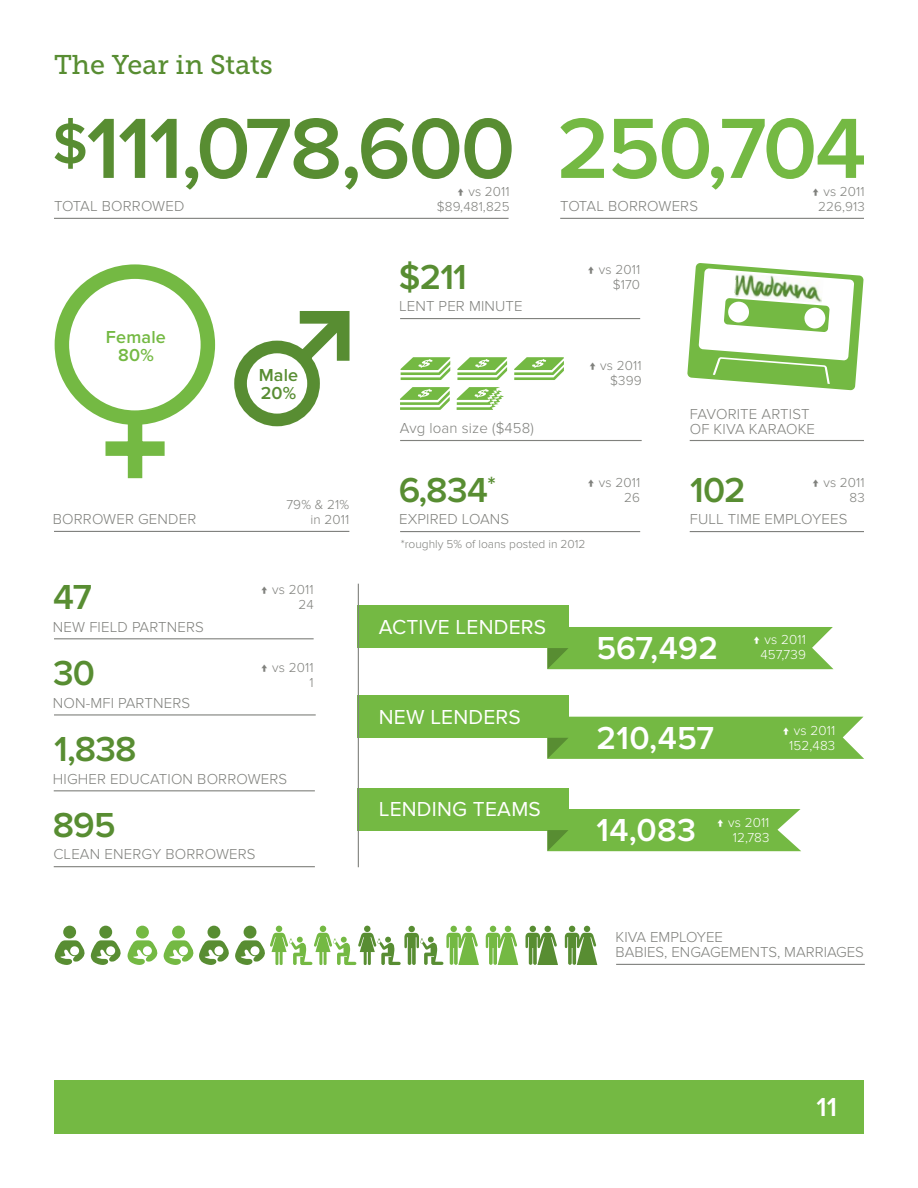
<style>
.page{position:relative;width:918px;height:1188px;background:#fff}
.page>*{position:absolute;margin:0;border:0;box-sizing:border-box;transform-origin:0 0}
.t1{font:600 88.5px "Proxima Nova";letter-spacing:-.025em;color:#588d32}
.t2{font:600 36px "Proxima Nova";letter-spacing:-.025em;color:#588d32}
.t3{font:600 33px "Proxima Nova";letter-spacing:.01em;color:#fffffe}
.t4{font:27px "Museo Slab 500";color:#588d32}
.t5{font:600 27px "Proxima Nova";color:#fffffe}
.t6{font:21px "Proxima Nova";letter-spacing:.01em;color:#fffffe}
.t7{font:600 18px/18px "Proxima Nova";letter-spacing:.01em;color:#74b943;text-align:center}
.t8{font:600 18px/18px "Proxima Nova";letter-spacing:.01em;color:#588d32}
.t9{font:300 15px/15px "Proxima Nova";letter-spacing:.01em;color:#80817d}
.t10{font:300 13.5px/15px "Proxima Nova";letter-spacing:.01em;color:#80817d;text-align:right}
.t11{font:300 13.5px/15px "Proxima Nova";letter-spacing:.01em;color:#fffffe;text-align:center}
.t12{font:300 12px "Proxima Nova";color:#80817d}
.s1{color:#74b943}
</style>
<div class="page">
<div style="left:54px;top:1080px;width:810px;height:54px;background:#74b943"></div>
<hr style="left:54px;top:218px;width:455px;height:1px;background:#80817d">
<hr style="left:54px;top:531px;width:295px;height:1px;background:#80817d">
<hr style="left:560px;top:218px;width:304px;height:1px;background:#80817d">
<hr style="left:400px;top:318px;width:240px;height:1px;background:#80817d">
<hr style="left:400px;top:440px;width:242px;height:1px;background:#80817d">
<hr style="left:400px;top:531px;width:240px;height:1px;background:#80817d">
<hr style="left:54px;top:638px;width:260px;height:1px;background:#80817d">
<hr style="left:54px;top:790px;width:261px;height:1px;background:#80817d">
<hr style="left:54px;top:714px;width:262px;height:2px;background:#80817d">
<hr style="left:54px;top:866px;width:261px;height:1px;background:#80817d">
<hr style="left:690px;top:531px;width:174px;height:1px;background:#80817d">
<hr style="left:690px;top:440px;width:174px;height:1px;background:#80817d">
<div style="left:55px;top:264px;width:160px;height:161px;border:14px solid #74b943;border-radius:50%"></div>
<div style="left:106px;top:441px;width:59px;height:15px;background:#74b943"></div>
<div style="left:128px;top:419px;width:14px;height:59px;background:#74b943"></div>
<svg style="left:234px;top:311px;width:115px;height:116px"></svg>
<div style="left:547px;top:627px;width:286px;height:42px;background:#74b943"></div>
<div style="left:358px;top:606px;width:211px;height:42px;background:#74b943"></div>
<div style="left:358px;top:696px;width:211px;height:42px;background:#74b943"></div>
<svg style="left:547px;top:717px;width:317px;height:42px;background:#78ba49"></svg>
<div style="left:358px;top:788px;width:211px;height:42px;background:#74b943"></div>
<svg style="left:547px;top:809px;width:254px;height:42px;background:#79bb4b"></svg>
<svg style="left:687px;top:263px;width:177px;height:127px"></svg>
<svg style="left:400px;top:387px;width:50px;height:23px"></svg>
<svg style="left:514px;top:357px;width:50px;height:23px"></svg>
<svg style="left:457px;top:357px;width:50px;height:23px"></svg>
<svg style="left:400px;top:357px;width:50px;height:23px"></svg>
<svg style="left:457px;top:387px;width:47px;height:23px"></svg>
<img style="left:734px;top:273px;width:90px;height:30px">
<hr style="left:358px;top:584px;width:1px;height:283px;background:#80817d">
<hr style="left:616px;top:964px;width:249px;height:1px;background:#80817d">
<div style="left:63px;top:926px;width:13px;height:13px;background:#588d32;border-radius:50%"></div>
<svg style="left:55px;top:940px;width:30px;height:25px"></svg>
<div style="left:99px;top:926px;width:13px;height:13px;background:#588d32;border-radius:50%"></div>
<svg style="left:91px;top:940px;width:30px;height:25px"></svg>
<svg style="left:486px;top:926px;width:32px;height:39px"></svg>
<svg style="left:525px;top:926px;width:33px;height:39px"></svg>
<svg style="left:565px;top:926px;width:32px;height:39px"></svg>
<svg style="left:127px;top:926px;width:352px;height:39px"></svg>
<h3 class="t4" style="left:54px;top:50px;width:220px">The Year in Stats</h3>
<h1 class="t1" style="left:52px;top:98px;width:815px"><sup>$</sup>111,078,600 <span class="s1">250,704</span></h1>
<p class="t10" style="left:437px;top:184px;width:74px">↑ vs 2011 $89,481,825</p>
<p class="t10" style="left:812px;top:184px;width:55px;text-align:center">↑ vs 2011<br>226,913</p>
<p class="t9" style="left:54px;top:199px;width:132px">TOTAL BORROWED</p>
<p class="t9" style="left:560px;top:199px;width:139px">TOTAL BORROWERS</p>
<p class="t7" style="left:106px;top:329px;width:62px">Female<br>80%</p>
<p class="t9" style="left:53px;top:512px;width:145px">BORROWER GENDER</p>
<h2 class="t2" style="left:53px;top:576px;width:41px">47</h2>
<p class="t9" style="left:53px;top:619px;width:153px">NEW FIELD PARTNERS</p>
<h2 class="t2" style="left:53px;top:653px;width:43px">30</h2>
<p class="t9" style="left:53px;top:695px;width:139px">NON-MFI PARTNERS</p>
<h2 class="t2" style="left:54px;top:728px;width:84px">1,838</h2>
<p class="t8" style="left:259px;top:367px;width:41px">Male<br>20%</p>
<p class="t10" style="left:286px;top:497px;width:64px">79% &amp; 21% in 2011</p>
<p class="t10" style="left:261px;top:583px;width:55px">↑ vs 2011<br>24</p>
<p class="t10" style="left:261px;top:660px;width:55px">↑ vs 2011<br>1</p>
<p class="t9" style="left:53px;top:771px;width:236px">HIGHER EDUCATION BORROWERS</p>
<h2 class="t2" style="left:53px;top:804px;width:64px">895</h2>
<p class="t9" style="left:53px;top:846px;width:204px">CLEAN ENERGY BORROWERS</p>
<h2 class="t2" style="left:399px;top:256px;width:69px">$211</h2>
<p class="t9" style="left:399px;top:299px;width:125px">LENT PER MINUTE</p>
<p class="t9" style="left:400px;top:421px;width:135px">Avg loan size ($458)</p>
<h2 class="t2" style="left:399px;top:469px;width:98px">6,834<sup>*</sup></h2>
<p class="t9" style="left:399px;top:512px;width:112px">EXPIRED LOANS</p>
<p class="t10" style="left:587px;top:262px;width:55px">↑ vs 2011 $170</p>
<p class="t10" style="left:589px;top:358px;width:55px">↑ vs 2011 $399</p>
<p class="t10" style="left:587px;top:475px;width:55px">↑ vs 2011<br>26</p>
<p class="t12" style="left:401px;top:537px;width:186px">*roughly 5% of loans posted in 2012</p>
<p class="t9" style="left:690px;top:407px;width:127px">FAVORITE ARTIST<br>OF KIVA KARAOKE</p>
<h2 class="t2" style="left:690px;top:469px;width:57px">102</h2>
<p class="t10" style="left:812px;top:475px;width:55px">↑ vs 2011<br>83</p>
<p class="t9" style="left:690px;top:512px;width:159px">FULL TIME EMPLOYEES</p>
<h3 class="t6" style="left:379px;top:615px;width:169px">ACTIVE LENDERS</h3>
<h3 class="t6" style="left:379px;top:705px;width:144px">NEW LENDERS</h3>
<h3 class="t6" style="left:379px;top:797px;width:164px">LENDING TEAMS</h3>
<h3 class="t3" style="left:597px;top:629px;width:123px">567,492</h3>
<h3 class="t3" style="left:597px;top:719px;width:119px">210,457</h3>
<p class="t11" style="left:753px;top:633px;width:55px">↑ vs 2011<br>457,739</p>
<p class="t11" style="left:782px;top:723px;width:55px">↑ vs 2011<br>152,483</p>
<h3 class="t3" style="left:597px;top:811px;width:101px">14,083</h3>
<p class="t11" style="left:716px;top:816px;width:55px;text-align:right">↑ vs 2011<br>12,783</p>
<p class="t9" style="left:616px;top:930px;width:250px">KIVA EMPLOYEE<br>BABIES, ENGAGEMENTS, MARRIAGES</p>
<h3 class="t5" style="left:816px;top:1092px;width:22px">11</h3>
</div>
